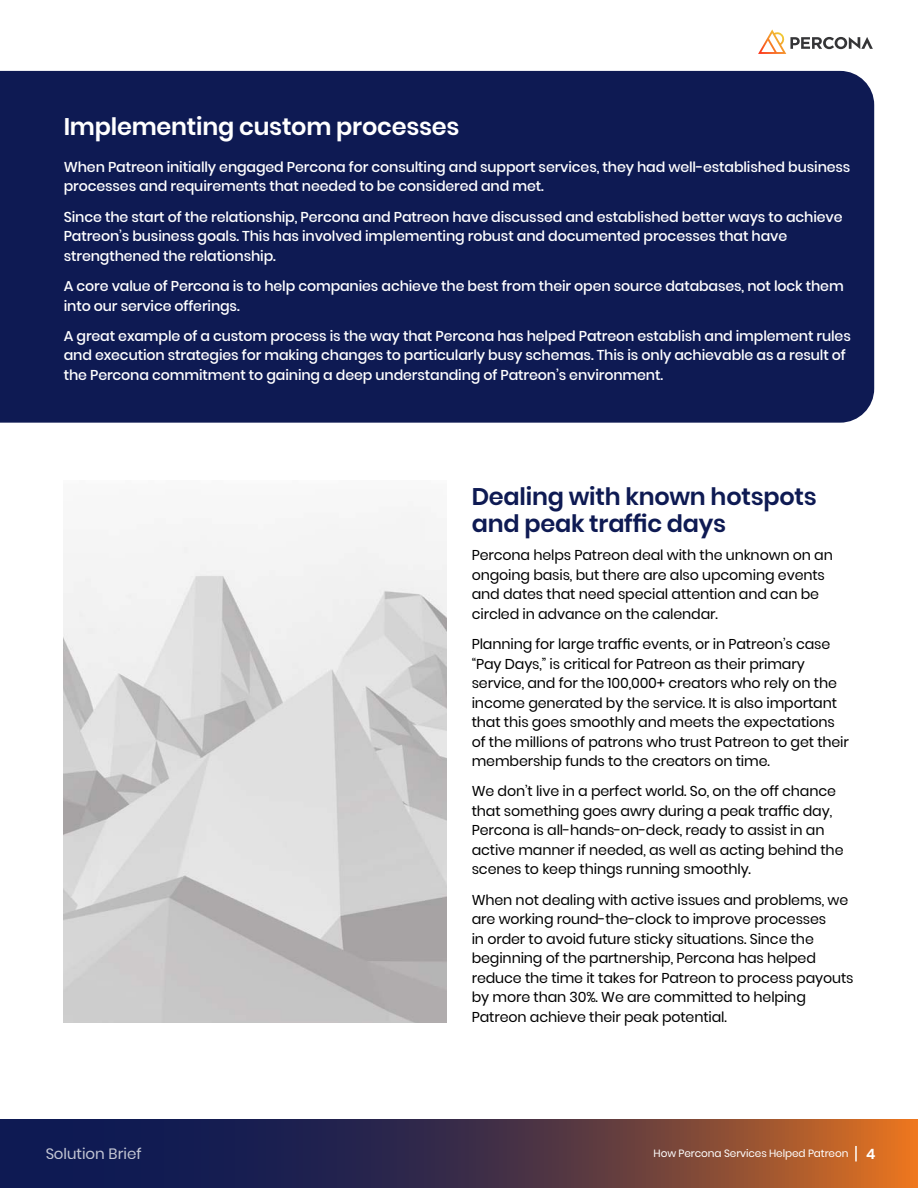
<style>
.page{position:relative;width:918px;height:1188px;background:#fff}
.page>*{position:absolute;margin:0;border:0;box-sizing:border-box;transform-origin:0 0}
.t1{font:600 24px/27px "Poppins";letter-spacing:-.01em;color:#0e1a53}
.t2{font:600 24px "Poppins";letter-spacing:-.01em;color:#fff}
.t3{font:15px "Poppins";color:#fff}
.t4{font:14.25px/19.5px "Poppins";letter-spacing:-.01em;color:#000}
.t5{font:500 14.25px/19.5px "Poppins";letter-spacing:-.01em;color:#fff}
.t6{font:600 14.25px "Poppins";color:#fff}
.t7{font:10.5px "Poppins";letter-spacing:-.01em;color:#fff}
</style>
<div class="page">
<svg style="left:0;top:1119px;width:918px;height:69px;background:#503543"></svg>
<svg style="left:758px;top:29px;width:115px;height:25px"></svg>
<div style="left:0;top:71px;width:874px;height:352px;background:#0e1a53"></div>
<img style="left:64px;top:512px;width:382px;height:511px">
<svg style="left:855px;top:1146px;width:2px;height:15px"></svg>
<h1 class="t2" style="left:64px;top:113px;width:397px">Implementing custom processes</h1>
<p class="t5" style="left:64px;top:157px;width:788px">When Patreon initially engaged Percona for consulting and support services, they had well-established business processes and requirements that needed to be considered and met.</p>
<p class="t5" style="left:64px;top:207px;width:780px">Since the start of the relationship, Percona and Patreon have discussed and established better ways to achieve<br>Patreon’s business goals. This has involved implementing robust and documented processes that have strengthened the relationship.</p>
<p class="t5" style="left:64px;top:276px;width:782px">A core value of Percona is to help companies achieve the best from their open source databases, not lock them into our service offerings.</p>
<p class="t5" style="left:64px;top:326px;width:789px">A great example of a custom process is the way that Percona has helped Patreon establish and implement rules and execution strategies for making changes to particularly busy schemas. This is only achievable as a result of the Percona commitment to gaining a deep understanding of Patreon’s environment.</p>
<p class="t3" style="left:45px;top:1145px;width:98px">Solution Brief</p>
<h1 class="t1" style="left:472px;top:484px;width:347px">Dealing with known hotspots and peak traffic days</h1>
<p class="t4" style="left:472px;top:546px;width:363px">Percona helps Patreon deal with the unknown on an ongoing basis, but there are also upcoming events and dates that need special attention and can be circled in advance on the calendar.</p>
<p class="t4" style="left:472px;top:634px;width:379px">Planning for large traffic events, or in Patreon’s case “Pay Days,” is critical for Patreon as their primary service, and for the 100,000+ creators who rely on the income generated by the service. It is also important that this goes smoothly and meets the expectations of the millions of patrons who trust Patreon to get their membership funds to the creators on time.</p>
<p class="t4" style="left:472px;top:782px;width:373px">We don’t live in a perfect world. So, on the off chance that something goes awry during a peak traffic day, Percona is all-hands-on-deck, ready to assist in an active manner if needed, as well as acting behind the scenes to keep things running smoothly.</p>
<p class="t4" style="left:472px;top:890px;width:383px">When not dealing with active issues and problems, we are working round-the-clock to improve processes<br>in order to avoid future sticky situations. Since the beginning of the partnership, Percona has helped reduce the time it takes for Patreon to process payouts by more than 30%. We are committed to helping Patreon achieve their peak potential.</p>
<p class="t7" style="left:654px;top:1148px;width:196px">How Percona Services Helped Patreon</p>
<p class="t6" style="left:866px;top:1146px;width:11px">4</p>
</div>
